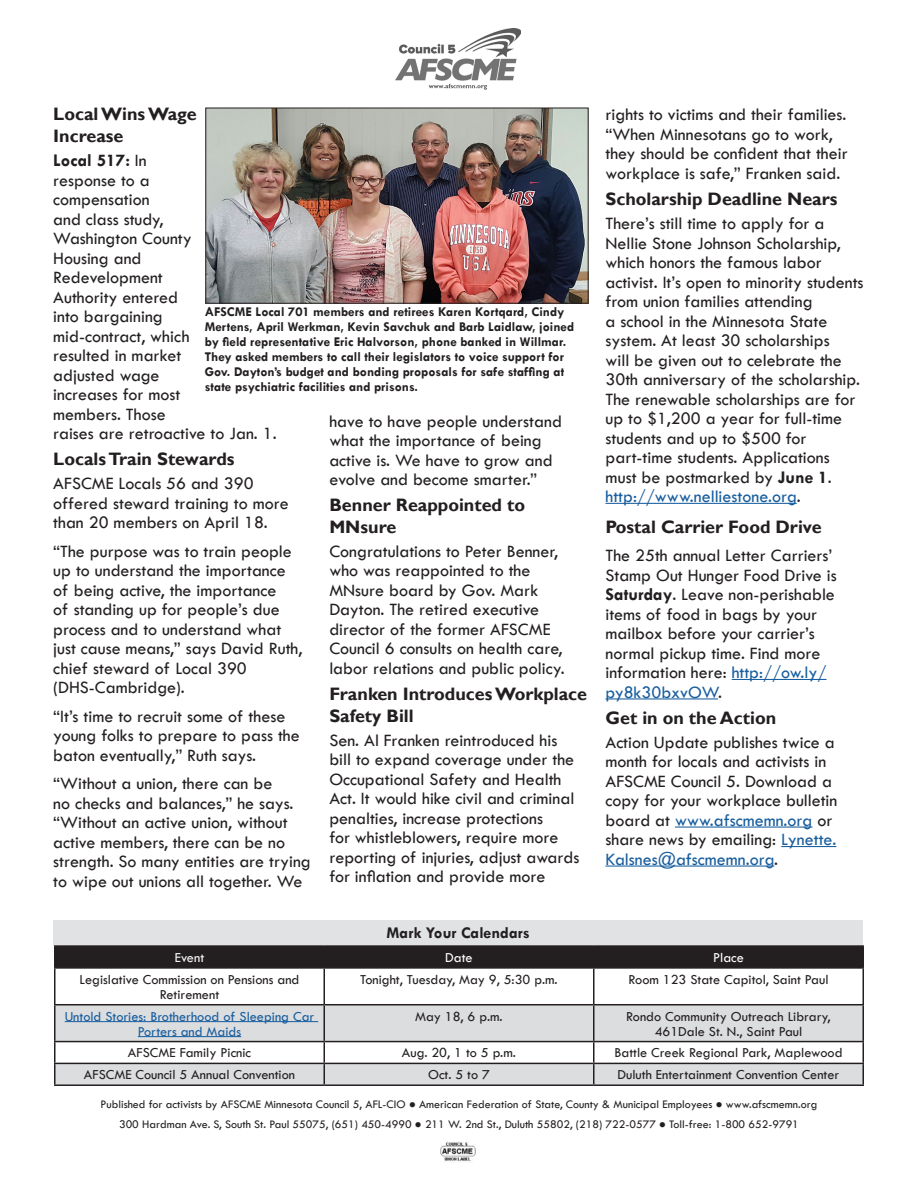
<style>
.page{position:relative;width:918px;height:1188px;background:#fff}
.page>*{position:absolute;margin:0;border:0;box-sizing:border-box;transform-origin:0 0}
.BODY{font:18px/19.5px "Tw Cen";color:#231f20}
.headline{font:700 18px/21.6px "Gill Sans";color:#231f20}
.BODY-2{font:700 18px "Gill Sans";color:#231f20}
.t1{font:700 16.5px "Tw Cen";color:#231f20}
.calendar{font:14.25px/15px "Tw Cen";color:#231f20;text-align:center}
.calendar-2{font:14.25px/15px "Tw Cen";color:#175d9e;text-align:center}
.calendar-3{font:14.25px "Tw Cen";color:#fff}
.calendar-4{font:14.25px "Tw Cen";color:#f6f6f7}
.captions{font:700 13.5px/15px "Tw Cen";color:#231f20}
.footer_page_2{font:12px "Tw Cen";color:#231f20}
.s1{font-weight:700}
.s2{color:#175d9e}
</style>
<div class="page">
<img style="left:441px;top:1142px;width:35px;height:19px">
<div style="left:53px;top:920px;width:810px;height:25px;background:#e1e2e4"></div>
<img style="left:396px;top:29px;width:125px;height:61px">
<svg style="left:56px;top:1005px;width:806px;height:79px;fill:#dcdddf"></svg>
<div style="left:56px;top:947px;width:806px;height:20px;background:#231f20"></div>
<hr style="left:54px;top:969px;width:2px;height:35px;background:#231f20">
<hr style="left:324px;top:969px;width:1px;height:35px;background:#231f20">
<hr style="left:593px;top:969px;width:1px;height:35px;background:#231f20">
<hr style="left:862px;top:969px;width:2px;height:35px;background:#231f20">
<hr style="left:54px;top:1004px;width:270px;height:1px;background:#231f20">
<hr style="left:54px;top:1005px;width:2px;height:36px;background:#231f20">
<hr style="left:324px;top:1004px;width:270px;height:1px;background:#231f20">
<hr style="left:324px;top:1005px;width:1px;height:36px;background:#231f20">
<hr style="left:594px;top:1004px;width:270px;height:1px;background:#231f20">
<hr style="left:593px;top:1005px;width:1px;height:36px;background:#231f20">
<hr style="left:862px;top:1005px;width:2px;height:36px;background:#231f20">
<hr style="left:54px;top:1041px;width:270px;height:1px;background:#231f20">
<hr style="left:54px;top:1042px;width:2px;height:21px;background:#231f20">
<hr style="left:324px;top:1041px;width:270px;height:1px;background:#231f20">
<hr style="left:594px;top:1041px;width:270px;height:1px;background:#231f20">
<hr style="left:862px;top:1042px;width:2px;height:21px;background:#231f20">
<hr style="left:54px;top:1063px;width:270px;height:1px;background:#231f20">
<hr style="left:54px;top:1064px;width:2px;height:20px;background:#231f20">
<hr style="left:324px;top:1063px;width:270px;height:1px;background:#231f20">
<svg style="left:324px;top:1042px;width:1px;height:42px"></svg>
<hr style="left:594px;top:1063px;width:270px;height:1px;background:#231f20">
<svg style="left:593px;top:1042px;width:1px;height:42px"></svg>
<hr style="left:862px;top:1064px;width:2px;height:20px;background:#231f20">
<hr style="left:54px;top:1084px;width:270px;height:2px;background:#231f20">
<hr style="left:324px;top:1084px;width:270px;height:2px;background:#231f20">
<hr style="left:594px;top:1084px;width:270px;height:2px;background:#231f20">
<hr style="left:54px;top:945px;width:270px;height:2px;background:#231f20">
<hr style="left:54px;top:947px;width:2px;height:20px;background:#231f20">
<hr style="left:324px;top:945px;width:270px;height:2px;background:#231f20">
<hr style="left:594px;top:945px;width:270px;height:2px;background:#231f20">
<hr style="left:862px;top:947px;width:2px;height:20px;background:#231f20">
<hr style="left:54px;top:967px;width:270px;height:2px;background:#231f20">
<hr style="left:324px;top:967px;width:270px;height:2px;background:#231f20">
<hr style="left:594px;top:967px;width:270px;height:2px;background:#231f20">
<hr style="left:65px;top:1021px;width:253px;height:1px;background:#175d9e">
<hr style="left:138px;top:1036px;width:103px;height:1px;background:#175d9e">
<hr style="left:605px;top:503px;width:192px;height:1px;background:#175d9e">
<hr style="left:732px;top:679px;width:94px;height:1px;background:#175d9e">
<hr style="left:605px;top:698px;width:113px;height:1px;background:#175d9e">
<hr style="left:675px;top:827px;width:137px;height:1px;background:#175d9e">
<hr style="left:781px;top:846px;width:55px;height:1px;background:#175d9e">
<hr style="left:605px;top:866px;width:169px;height:1px;background:#175d9e">
<img style="left:208px;top:110px;width:378px;height:191px">
<p class="headline" style="left:53px;top:104px;width:145px">Local Wins Wage<br>Increase</p>
<p class="BODY" style="left:53px;top:151px;width:225px"><span class="s1">Local 517:</span> In<br>response to a<br>compensation<br>and class study,<br>Washington County<br>Housing and<br>Redevelopment<br>Authority entered<br>into bargaining<br>mid-contract, which<br>resulted in market<br>adjusted wage<br>increases for most<br>members. Those<br>raises are retroactive to Jan. 1.</p>
<p class="headline" style="left:53px;top:449px;width:183px">Locals Train Stewards</p>
<p class="BODY" style="left:53px;top:474px;width:237px">AFSCME Locals 56 and 390 offered steward training to more than 20 members on April 18.</p>
<p class="BODY" style="left:53px;top:541px;width:251px">“The purpose was to train people up to understand the importance of being active, the importance<br>of standing up for people’s due process and to understand what just cause means,” says David Ruth, chief steward of Local 390 (DHS-Cambridge).</p>
<p class="BODY" style="left:53px;top:706px;width:248px">“It’s time to recruit some of these young folks to prepare to pass the baton eventually,” Ruth says.</p>
<p class="BODY" style="left:53px;top:774px;width:259px">“Without a union, there can be<br>no checks and balances,” he says. “Without an active union, without active members, there can be no strength. So many entities are trying to wipe out unions all together. We</p>
<p class="captions" style="left:205px;top:304px;width:371px">AFSCME Local 701 members and retirees Karen Kortqard, Cindy Mertens, April Werkman, Kevin Savchuk and Barb Laidlaw, joined by field representative Eric Halvorson, phone banked in Willmar.<br>They asked members to call their legislators to voice support for Gov. Dayton’s budget and bonding proposals for safe staffing at state psychiatric facilities and prisons.</p>
<p class="BODY" style="left:329px;top:411px;width:234px">have to have people understand what the importance of being active is. We have to grow and evolve and become smarter.”</p>
<p class="headline" style="left:329px;top:495px;width:197px">Benner Reappointed to<br>MNsure</p>
<p class="BODY" style="left:329px;top:541px;width:237px">Congratulations to Peter Benner, who was reappointed to the<br>MNsure board by Gov. Mark<br>Dayton. The retired executive director of the former AFSCME<br>Council 6 consults on health care, labor relations and public policy.</p>
<p class="headline" style="left:329px;top:684px;width:259px">Franken Introduces Workplace<br>Safety Bill</p>
<p class="BODY" style="left:329px;top:730px;width:252px">Sen. Al Franken reintroduced his bill to expand coverage under the Occupational Safety and Health Act. It would hike civil and criminal penalties, increase protections<br>for whistleblowers, require more reporting of injuries, adjust awards for inflation and provide more</p>
<p class="t1" style="left:387px;top:923px;width:145px">Mark Your Calendars</p>
<p class="BODY" style="left:605px;top:105px;width:244px">rights to victims and their families. “When Minnesotans go to work, they should be confident that their workplace is safe,” Franken said.</p>
<p class="headline" style="left:605px;top:189px;width:234px">Scholarship Deadline Nears</p>
<p class="BODY" style="left:605px;top:214px;width:260px">There’s still time to apply for a<br>Nellie Stone Johnson Scholarship, which honors the famous labor activist. It’s open to minority students from union families attending<br>a school in the Minnesota State system. At least 30 scholarships<br>will be given out to celebrate the<br>30th anniversary of the scholarship.<br>The renewable scholarships are for up to $1,200 a year for full-time students and up to $500 for part-time students. Applications must be postmarked by <span class="s1">June 1</span>. <span class="s2">http://www.nelliestone.org</span>.</p>
<p class="BODY-2" style="left:605px;top:516px;width:218px">Postal Carrier Food Drive</p>
<p class="BODY" style="left:605px;top:546px;width:233px">The 25th annual Letter Carriers’<br>Stamp Out Hunger Food Drive is<br><span class="s1">Saturday</span>. Leave non-perishable items of food in bags by your mailbox before your carrier’s normal pickup time. Find more information here: <span class="s2">http://ow.ly/ py8k30bxvOW</span>.</p>
<p class="headline" style="left:605px;top:707px;width:172px">Get in on the Action</p>
<p class="BODY" style="left:605px;top:732px;width:234px">Action Update publishes twice a month for locals and activists in<br>AFSCME Council 5. Download a copy for your workplace bulletin board at <span class="s2">www.afscmemn.org</span> or share news by emailing: <span class="s2">Lynette.<br>Kalsnes@afscmemn.org</span>.</p>
<p class="calendar-4" style="left:175px;top:949px;width:31px">Event</p>
<p class="calendar-3" style="left:445px;top:949px;width:29px">Date</p>
<p class="calendar-3" style="left:713px;top:949px;width:32px">Place</p>
<p class="calendar" style="left:80px;top:972px;width:221px">Legislative Commission on Pensions and<br>Retirement</p>
<p class="calendar" style="left:360px;top:972px;width:199px">Tonight, Tuesday, May 9, 5:30 p.m.</p>
<p class="calendar" style="left:629px;top:972px;width:201px">Room 123 State Capitol, Saint Paul</p>
<p class="calendar-2" style="left:65px;top:1009px;width:251px">Untold Stories: Brotherhood of Sleeping Car<br>Porters and Maids</p>
<p class="calendar" style="left:415px;top:1009px;width:89px">May 18, 6 p.m.</p>
<p class="calendar" style="left:626px;top:1009px;width:206px">Rondo Community Outreach Library,<br>461Dale St. N., Saint Paul</p>
<p class="calendar" style="left:128px;top:1045px;width:125px">AFSCME Family Picnic</p>
<p class="calendar" style="left:402px;top:1045px;width:116px">Aug. 20, 1 to 5 p.m.</p>
<p class="calendar" style="left:614px;top:1045px;width:230px">Battle Creek Regional Park, Maplewood</p>
<p class="calendar" style="left:84px;top:1067px;width:213px">AFSCME Council 5 Annual Convention</p>
<p class="calendar" style="left:428px;top:1067px;width:63px">Oct. 5 to 7</p>
<p class="calendar" style="left:618px;top:1067px;width:223px">Duluth Entertainment Convention Center</p>
<p class="footer_page_2" style="left:101px;top:1097px;width:718px">Published for activists by AFSCME Minnesota Council 5, AFL-CIO ● American Federation of State, County &amp; Municipal Employees ● www.afscmemn.org</p>
<p class="footer_page_2" style="left:119px;top:1117px;width:681px">300 Hardman Ave. S, South St. Paul 55075, (651) 450-4990 ● 211 W. 2nd St., Duluth 55802, (218) 722-0577 ● Toll-free: 1-800 652-9791</p>
</div>
